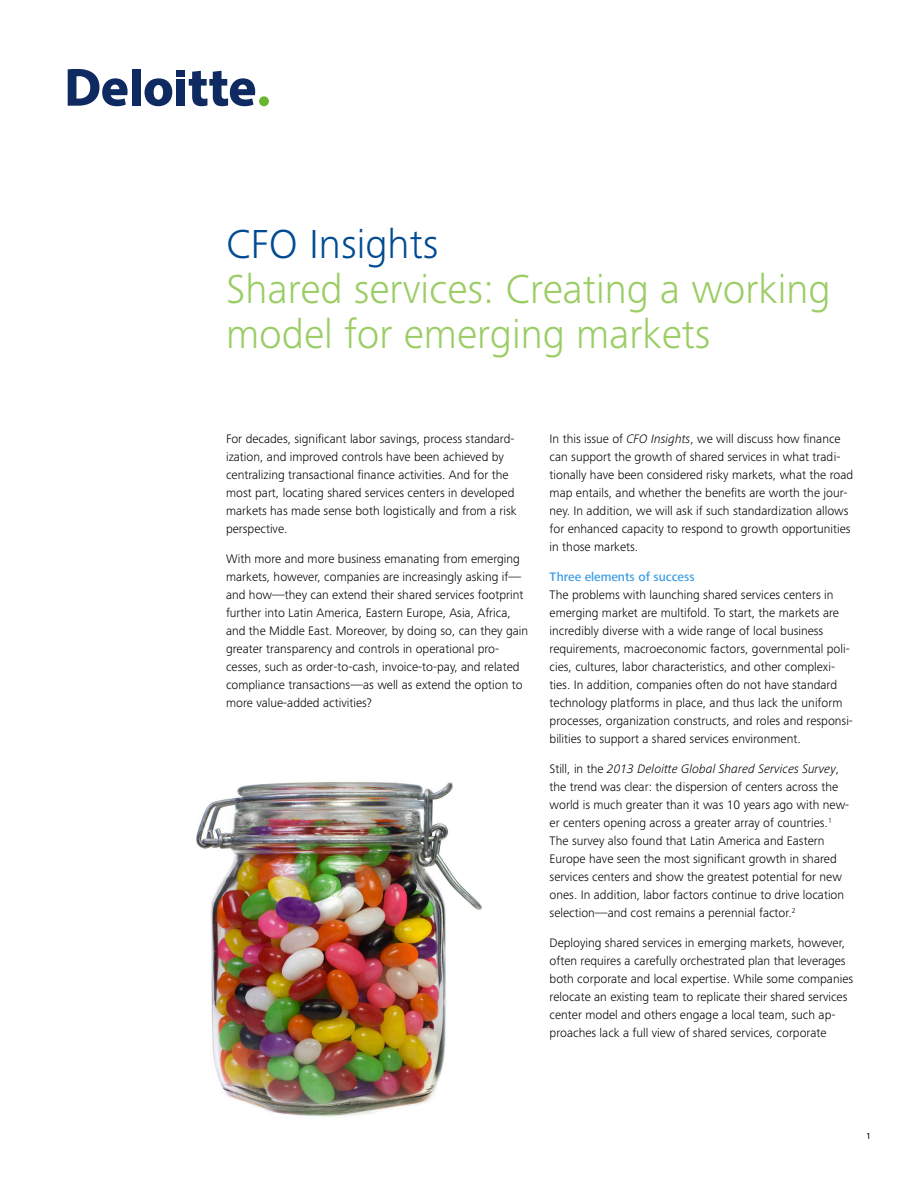
<style>
.page{position:relative;width:918px;height:1188px;background:#fff}
.page>*{position:absolute;margin:0;border:0;box-sizing:border-box;transform-origin:0 0}
.CI_head{font:300 42px/45px "Frutiger Next Pro";color:#9bcd65}
.CI_head-2{font:300 42px "Frutiger Next Pro";color:#004b92}
.t1{font:300 12.75px/18px "Frutiger Next Pro";color:#000}
.Subhead_2{font:500 12.75px "Frutiger Next Pro";color:#359ae4}
.t2{font:300 9px "Frutiger Next Pro";color:#1a1818}
.s1{font-style:italic}
</style>
<div class="page">
<img style="left:196px;top:782px;width:286px;height:335px">
<div style="left:132px;top:70px;width:9px;height:36px;background:#0f2a61"></div>
<svg style="left:145px;top:78px;width:27px;height:28px"></svg>
<div style="left:176px;top:79px;width:9px;height:27px;background:#0f2a61"></div>
<div style="left:176px;top:70px;width:9px;height:6px;background:#0f2a61"></div>
<svg style="left:189px;top:71px;width:66px;height:35px"></svg>
<div style="left:259px;top:96px;width:10px;height:10px;background:#69b52d;border-radius:50%"></div>
<svg style="left:68px;top:69px;width:60px;height:37px"></svg>
<p class="CI_head-2" style="left:226px;top:220px;width:214px">CFO Insights</p>
<p class="CI_head" style="left:226px;top:267px;width:606px">Shared services: Creating a working model for emerging markets</p>
<p class="t1" style="left:226px;top:430px;width:292px">For decades, significant labor savings, process standard&shy;ization, and improved controls have been achieved by centralizing transactional finance activities. And for the most part, locating shared services centers in developed markets has made sense both logistically and from a risk perspective.</p>
<p class="t1" style="left:226px;top:550px;width:304px">With more and more business emanating from emerging markets, however, companies are increasingly asking if— and how—they can extend their shared services footprint further into Latin America, Eastern Europe, Asia, Africa, and the Middle East. Moreover, by doing so, can they gain greater transparency and controls in operational pro&shy;cesses, such as order-to-cash, invoice-to-pay, and related compliance transactions—as well as extend the option to more value-added activities?</p>
<p class="t1" style="left:550px;top:430px;width:305px">In this issue of <span class="s1">CFO Insights</span>, we will discuss how finance can support the growth of shared services in what tradi&shy;tionally have been considered risky markets, what the road map entails, and whether the benefits are worth the jour&shy;ney. In addition, we will ask if such standardization allows for enhanced capacity to respond to growth opportunities in those markets.</p>
<p class="Subhead_2" style="left:550px;top:570px;width:147px">Three elements of success</p>
<p class="t1" style="left:550px;top:586px;width:305px">The problems with launching shared services centers in emerging market are multifold. To start, the markets are incredibly diverse with a wide range of local business requirements, macroeconomic factors, governmental poli&shy;cies, cultures, labor characteristics, and other complexi&shy;ties. In addition, companies often do not have standard technology platforms in place, and thus lack the uniform processes, organization constructs, and roles and responsi&shy;bilities to support a shared services environment.</p>
<p class="t1" style="left:550px;top:760px;width:301px">Still, in the <span class="s1">2013 Deloitte Global Shared Services Survey</span>, the trend was clear: the dispersion of centers across the world is much greater than it was 10 years ago with new&shy;er centers opening across a greater array of countries.<sup>1<br></sup>The survey also found that Latin America and Eastern Europe have seen the most significant growth in shared services centers and show the greatest potential for new ones. In addition, labor factors continue to drive location selection—and cost remains a perennial factor.<sup>2</sup></p>
<p class="t1" style="left:550px;top:934px;width:305px">Deploying shared services in emerging markets, however, often requires a carefully orchestrated plan that leverages both corporate and local expertise. While some companies relocate an existing team to replicate their shared services center model and others engage a local team, such ap&shy;proaches lack a full view of shared services, corporate</p>
<p class="t2" style="left:866px;top:1131px;width:6px">1</p>
</div>
